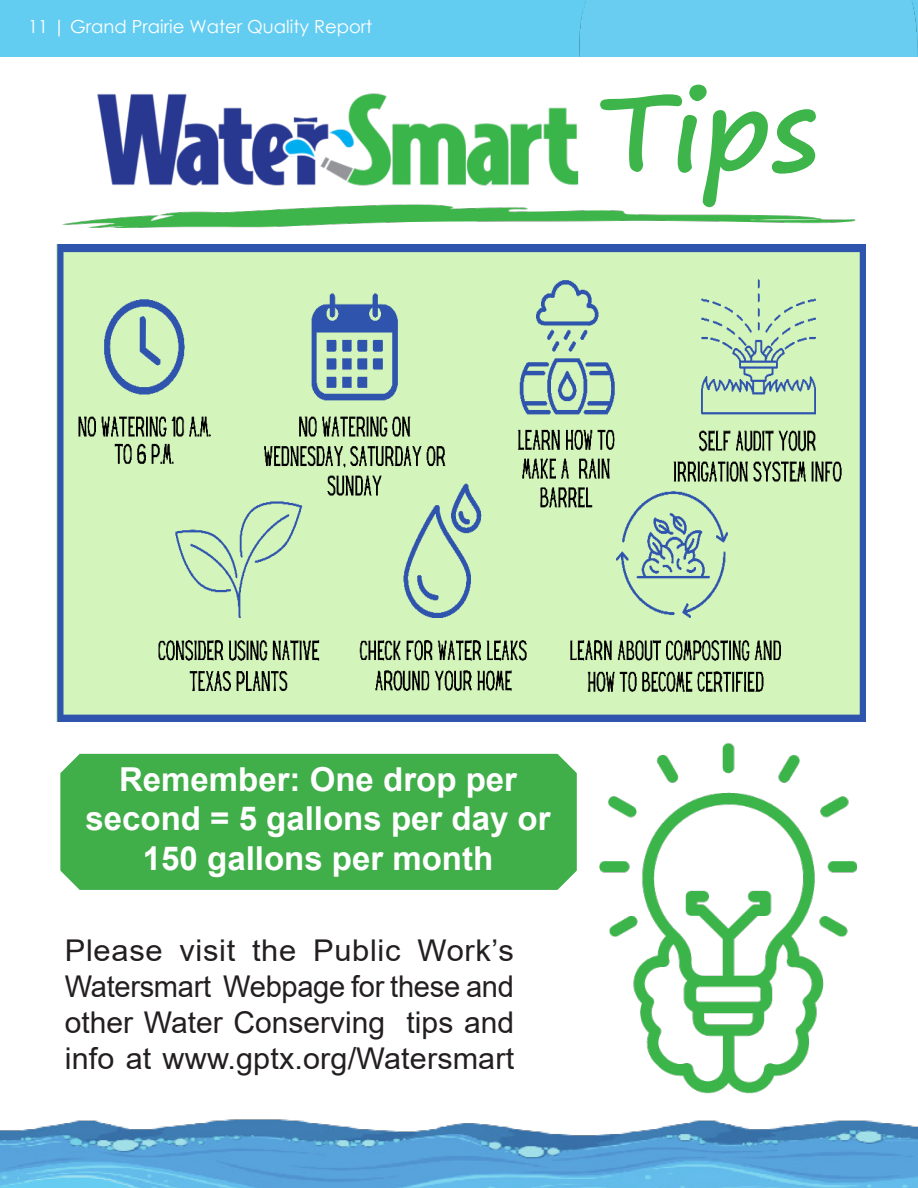
<style>
.page{position:relative;width:918px;height:1188px;background:#fff}
.page>*{position:absolute;margin:0;border:0;box-sizing:border-box;transform-origin:0 0}
.t1{font:700 108px "Segoe Print";color:#3db54a}
.t2{font:700 33px/39.6px "Arial";color:#fff;text-align:center}
.t3{font:30px/36px "Arial";letter-spacing:.005em;color:#231f20;text-align:justify}
.t4{font:18px "Century Gothic";color:#fff}
</style>
<div class="page">
<div style="left:60px;top:753px;width:493px;height:137px;background:#40ae49"></div>
<img style="left:0;top:1119px;width:879px;height:69px">
<img style="left:97px;top:93px;width:480px;height:56px">
<img style="left:56px;top:244px;width:810px;height:477px">
<img style="left:879px;top:1121px;width:39px;height:67px">
<div style="left:0;top:0;width:918px;height:56px;background:#63cdf1"></div>
<img style="left:553px;top:715px;width:303px;height:379px">
<img style="left:62px;top:149px;width:794px;height:78px">
<p class="t4" style="left:28px;top:14px;width:346px">11 | Grand Prairie Water Quality Report</p>
<p class="t1" style="left:599px;top:33px;width:220px">Tips</p>
<p class="t2" style="left:119px;top:760px;width:399px">Remember: One drop per</p>
<p class="t2" style="left:86px;top:799px;width:466px">second = 5 gallons per day or<br>150 gallons per month</p>
<p class="t3" style="left:65px;top:933px;width:451px">Please visit the Public Work’s</p>
<p class="t3" style="left:65px;top:969px;width:451px">Watersmart Webpage for these and other Water Conserving tips and info at www.gptx.org/Watersmart</p>
</div>
